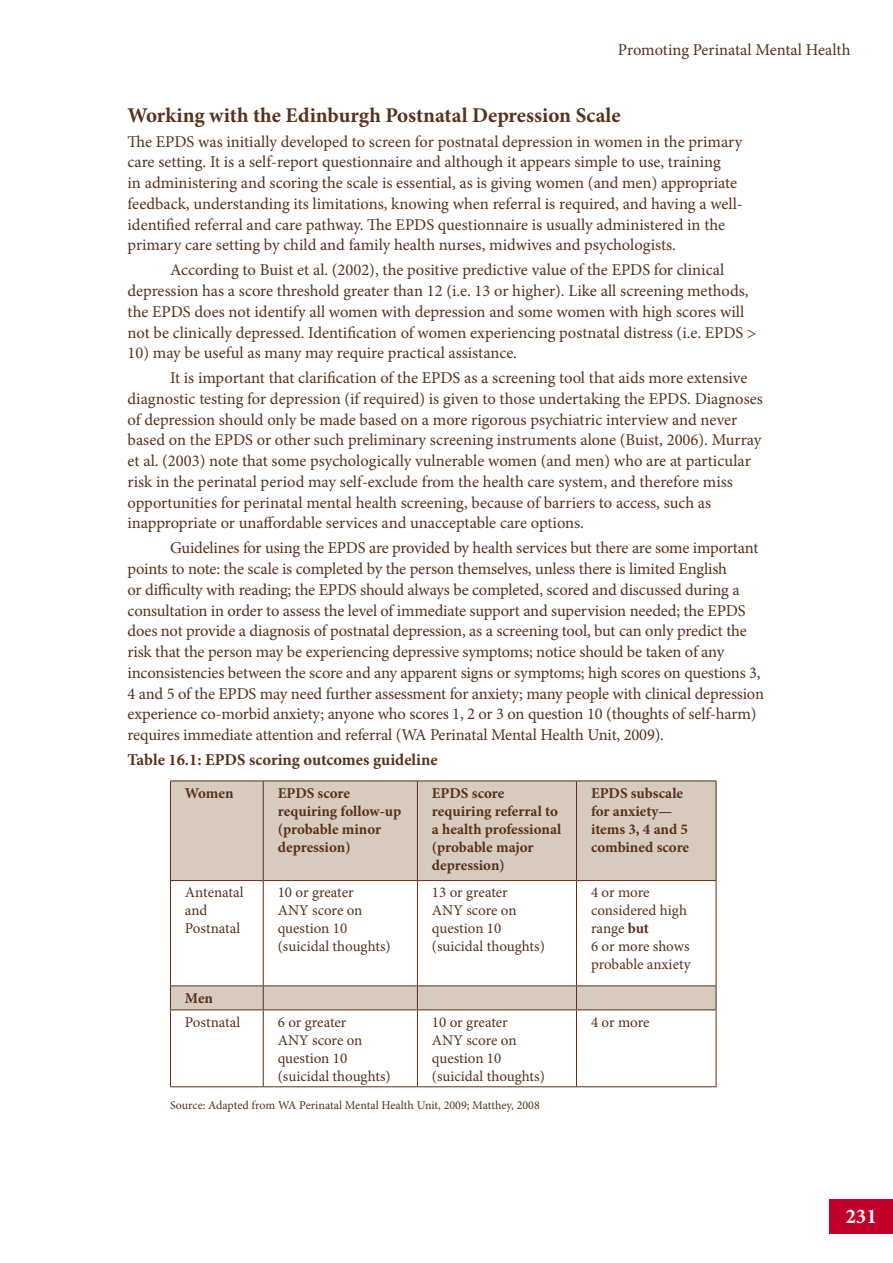
<style>
.page{position:relative;width:893px;height:1263px;background:#fff}
.page>*{position:absolute;margin:0;border:0;box-sizing:border-box;transform-origin:0 0}
.t1{font:700 21px "Minion Pro";color:#583119}
.t2{font:700 21px "Minion Pro";color:#fff}
.t3{font:16.5px/20.7px "Minion Pro";letter-spacing:-.005em;color:#583119}
.t4{font:700 16.5px "Minion Pro";color:#583119}
.t5{font:15px/18px "Minion Pro";color:#583119}
.t6{font:700 15px/18px "Minion Pro";color:#583119}
.t7{font:12px "Minion Pro";color:#583119}
.s1{font-weight:700}
</style>
<div class="page">
<div style="left:829px;top:1199px;width:64px;height:34px;background:#c1002b"></div>
<svg style="left:171px;top:781px;width:545px;height:228px;fill:#d7cabe"></svg>
<hr style="left:170px;top:781px;width:1px;height:99px;background:#583119">
<hr style="left:170px;top:780px;width:93px;height:1px;background:#583119">
<hr style="left:263px;top:780px;width:154px;height:1px;background:#583119">
<hr style="left:417px;top:780px;width:159px;height:1px;background:#583119">
<hr style="left:576px;top:780px;width:140px;height:1px;background:#583119">
<hr style="left:263px;top:781px;width:1px;height:99px;background:#583119">
<hr style="left:417px;top:781px;width:1px;height:99px;background:#583119">
<hr style="left:576px;top:781px;width:1px;height:99px;background:#583119">
<hr style="left:716px;top:781px;width:1px;height:99px;background:#583119">
<hr style="left:170px;top:881px;width:1px;height:104px;background:#583119">
<hr style="left:170px;top:880px;width:93px;height:1px;background:#583119">
<hr style="left:263px;top:880px;width:154px;height:1px;background:#583119">
<hr style="left:417px;top:880px;width:159px;height:1px;background:#583119">
<hr style="left:576px;top:880px;width:140px;height:1px;background:#583119">
<hr style="left:263px;top:881px;width:1px;height:104px;background:#583119">
<hr style="left:417px;top:881px;width:1px;height:104px;background:#583119">
<hr style="left:576px;top:881px;width:1px;height:104px;background:#583119">
<hr style="left:716px;top:881px;width:1px;height:104px;background:#583119">
<svg style="left:170px;top:986px;width:1px;height:23px"></svg>
<hr style="left:170px;top:985px;width:93px;height:1px;background:#583119">
<hr style="left:263px;top:985px;width:154px;height:1px;background:#583119">
<hr style="left:417px;top:985px;width:159px;height:1px;background:#583119">
<hr style="left:576px;top:985px;width:140px;height:1px;background:#583119">
<svg style="left:263px;top:986px;width:1px;height:23px"></svg>
<svg style="left:417px;top:986px;width:1px;height:23px"></svg>
<svg style="left:576px;top:986px;width:1px;height:23px"></svg>
<svg style="left:716px;top:986px;width:1px;height:23px"></svg>
<hr style="left:170px;top:1010px;width:1px;height:76px;background:#583119">
<hr style="left:170px;top:1009px;width:93px;height:1px;background:#583119">
<hr style="left:263px;top:1009px;width:154px;height:1px;background:#583119">
<hr style="left:417px;top:1009px;width:159px;height:1px;background:#583119">
<hr style="left:576px;top:1009px;width:140px;height:1px;background:#583119">
<hr style="left:263px;top:1010px;width:1px;height:76px;background:#583119">
<hr style="left:417px;top:1010px;width:1px;height:76px;background:#583119">
<hr style="left:576px;top:1010px;width:1px;height:76px;background:#583119">
<hr style="left:716px;top:1010px;width:1px;height:76px;background:#583119">
<hr style="left:170px;top:1086px;width:93px;height:1px;background:#583119">
<hr style="left:263px;top:1086px;width:154px;height:1px;background:#583119">
<hr style="left:417px;top:1086px;width:159px;height:1px;background:#583119">
<hr style="left:576px;top:1086px;width:140px;height:1px;background:#583119">
<p class="t3" style="left:618px;top:39px;width:234px">Promoting Perinatal Mental Health</p>
<p class="t1" style="left:128px;top:100px;width:495px">Working with the Edinburgh Postnatal Depression Scale</p>
<p class="t3" style="left:128px;top:131px;width:617px">The EPDS was initially developed to screen for postnatal depression in women in the primary care setting. It is a self-report questionnaire and although it appears simple to use, training<br>in administering and scoring the scale is essential, as is giving women (and men) appropriate feedback, understanding its limitations, knowing when referral is required, and having a well&shy;identified referral and care pathway. The EPDS questionnaire is usually administered in the primary care setting by child and family health nurses, midwives and psychologists.</p>
<p class="t3" style="left:128px;top:260px;width:630px;text-indent:43px">According to Buist et al. (2002), the positive predictive value of the EPDS for clinical depression has a score threshold greater than 12 (i.e. 13 or higher). Like all screening methods, the EPDS does not identify all women with depression and some women with high scores will not be clinically depressed. Identification of women experiencing postnatal distress (i.e. EPDS &gt;</p>
<p class="t3" style="left:170px;top:341px;width:579px;line-height:25px;text-indent:-43px">10) may be useful as many may require practical assistance.<br>It is important that clarification of the EPDS as a screening tool that aids more extensive</p>
<p class="t3" style="left:128px;top:388px;width:637px">diagnostic testing for depression (if required) is given to those undertaking the EPDS. Diagnoses of depression should only be made based on a more rigorous psychiatric interview and never based on the EPDS or other such preliminary screening instruments alone (Buist, 2006). Murray et al. (2003) note that some psychologically vulnerable women (and men) who are at particular risk in the perinatal period may self-exclude from the health care system, and therefore miss opportunities for perinatal mental health screening, because of barriers to access, such as inappropriate or unaffordable services and unacceptable care options.</p>
<p class="t3" style="left:128px;top:538px;width:638px;text-indent:43px">Guidelines for using the EPDS are provided by health services but there are some important points to note: the scale is completed by the person themselves, unless there is limited English<br>or difficulty with reading; the EPDS should always be completed, scored and discussed during a consultation in order to assess the level of immediate support and supervision needed; the EPDS does not provide a diagnosis of postnatal depression, as a screening tool, but can only predict the risk that the person may be experiencing depressive symptoms; notice should be taken of any inconsistencies between the score and any apparent signs or symptoms; high scores on questions 3, 4 and 5 of the EPDS may need further assessment for anxiety; many people with clinical depression experience co-morbid anxiety; anyone who scores 1, 2 or 3 on question 10 (thoughts of self-harm) requires immediate attention and referral (WA Perinatal Mental Health Unit, 2009).</p>
<p class="t4" style="left:128px;top:748px;width:311px">Table 16.1: EPDS scoring outcomes guideline</p>
<p class="t6" style="left:185px;top:784px;width:50px">Women</p>
<p class="t6" style="left:278px;top:784px;width:125px">EPDS score requiring follow-up (probable minor depression)</p>
<p class="t6" style="left:432px;top:784px;width:131px">EPDS score requiring referral to a health professional (probable major depression)</p>
<p class="t6" style="left:591px;top:784px;width:100px">EPDS subscale for anxiety— items 3, 4 and 5 combined score</p>
<p class="t5" style="left:185px;top:884px;width:60px">Antenatal and<br>Postnatal</p>
<p class="t5" style="left:278px;top:884px;width:114px">10 or greater<br>ANY score on question 10 (suicidal thoughts)</p>
<p class="t5" style="left:432px;top:884px;width:114px">13 or greater<br>ANY score on question 10 (suicidal thoughts)</p>
<p class="t5" style="left:591px;top:884px;width:101px">4 or more considered high range <span class="s1">but<br></span>6 or more shows probable anxiety</p>
<p class="t6" style="left:185px;top:989px;width:30px">Men</p>
<p class="t5" style="left:185px;top:1013px;width:57px">Postnatal</p>
<p class="t5" style="left:278px;top:1013px;width:114px">6 or greater<br>ANY score on question 10 (suicidal thoughts)</p>
<p class="t5" style="left:432px;top:1013px;width:114px">10 or greater<br>ANY score on question 10 (suicidal thoughts)</p>
<p class="t5" style="left:591px;top:1013px;width:60px">4 or more</p>
<p class="t7" style="left:170px;top:1097px;width:371px">Source: Adapted from WA Perinatal Mental Health Unit, 2009; Matthey, 2008</p>
<p class="t2" style="left:845px;top:1201px;width:33px">231</p>
</div>
